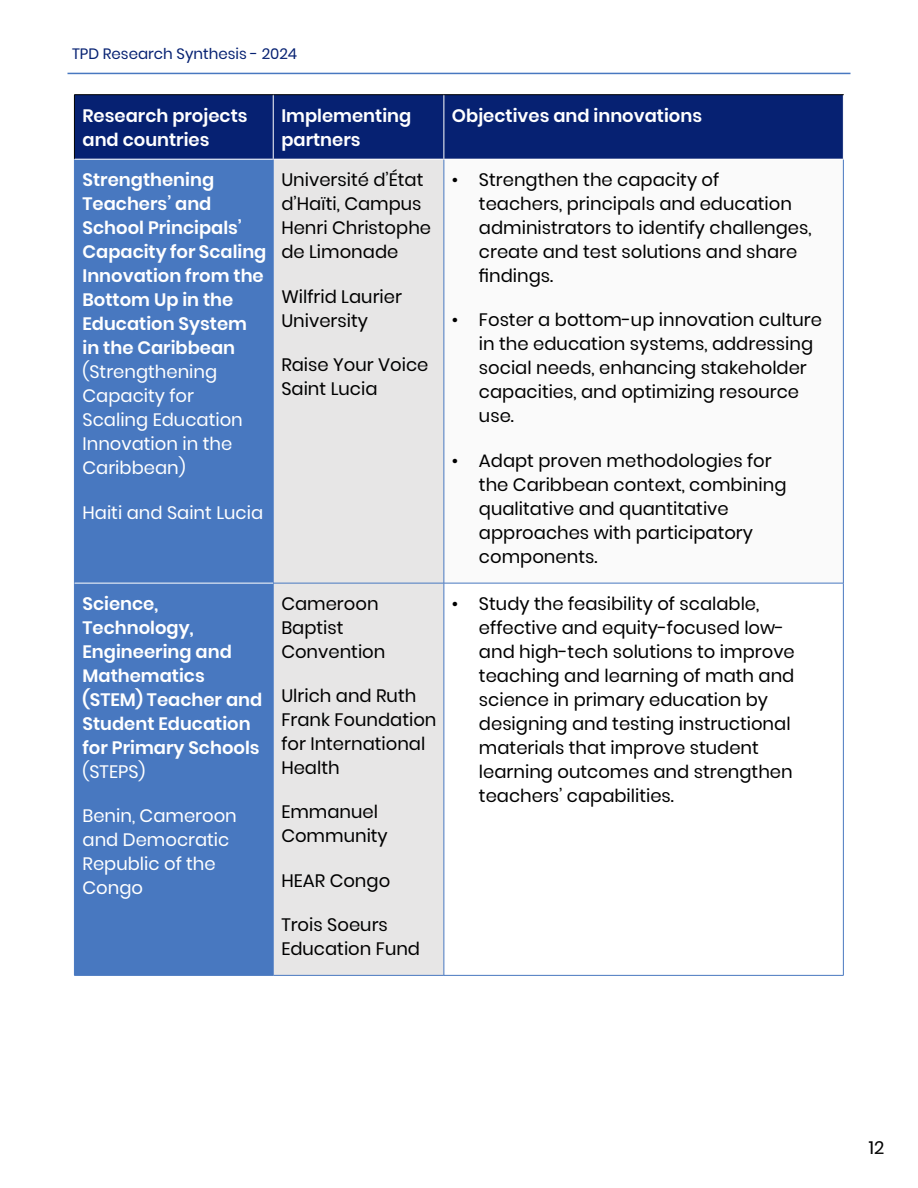
<style>
.page{position:relative;width:918px;height:1188px;background:#fff}
.page>*{position:absolute;margin:0;border:0;box-sizing:border-box;transform-origin:0 0}
.t1{font:18px/24px "Poppins";color:#000}
.t2{font:600 18px/24px "Poppins";color:#fff}
.t3{font:18px/24px "Poppins";color:#fff}
.t4{font:15px "Poppins";color:#062172}
</style>
<div class="page">
<hr style="left:68px;top:73px;width:782px;height:1px;background:#4878c0">
<div style="left:75px;top:95px;width:768px;height:64px;background:#062172"></div>
<div style="left:75px;top:160px;width:198px;height:815px;background:#4878c0"></div>
<div style="left:274px;top:160px;width:170px;height:815px;background:#e7e6e6"></div>
<div style="left:444px;top:159px;width:399px;height:424px;background:#fafafa"></div>
<hr style="left:273px;top:95px;width:1px;height:64px;background:#fff">
<hr style="left:444px;top:95px;width:1px;height:64px;background:#fff">
<hr style="left:444px;top:159px;width:400px;height:1px;background:#fff">
<hr style="left:74px;top:975px;width:199px;height:1px;background:#4878c0">
<hr style="left:273px;top:975px;width:171px;height:1px;background:#4878c0">
<hr style="left:444px;top:975px;width:400px;height:1px;background:#4878c0">
<hr style="left:74px;top:160px;width:1px;height:423px;background:#4878c0">
<hr style="left:273px;top:160px;width:1px;height:423px;background:#4878c0">
<hr style="left:444px;top:160px;width:1px;height:423px;background:#4878c0">
<hr style="left:843px;top:160px;width:1px;height:423px;background:#4878c0">
<hr style="left:74px;top:583px;width:1px;height:392px;background:#4878c0">
<hr style="left:273px;top:583px;width:171px;height:1px;background:#4878c0">
<hr style="left:273px;top:583px;width:1px;height:392px;background:#4878c0">
<hr style="left:444px;top:583px;width:400px;height:1px;background:#4878c0">
<hr style="left:444px;top:583px;width:1px;height:392px;background:#4878c0">
<hr style="left:843px;top:583px;width:1px;height:392px;background:#4878c0">
<hr style="left:74px;top:94px;width:199px;height:1px;background:#000">
<hr style="left:74px;top:95px;width:1px;height:64px;background:#000">
<hr style="left:273px;top:94px;width:171px;height:1px;background:#000">
<hr style="left:444px;top:94px;width:400px;height:1px;background:#000">
<hr style="left:75px;top:583px;width:198px;height:1px;background:#fff">
<p class="t4" style="left:72px;top:45px;width:227px">TPD Research Synthesis - 2024</p>
<p class="t2" style="left:83px;top:103px;width:167px">Research projects and countries</p>
<p class="t2" style="left:281px;top:103px;width:131px">Implementing partners</p>
<p class="t2" style="left:452px;top:103px;width:252px">Objectives and innovations</p>
<p class="t2" style="left:83px;top:168px;width:185px">Strengthening<br>Teachers’ and<br>School Principals’<br>Capacity for Scaling<br>Innovation from the<br>Bottom Up in the<br>Education System in the Caribbean</p>
<p class="t3" style="left:83px;top:360px;width:162px">(Strengthening<br>Capacity for<br>Scaling Education<br>Innovation in the<br>Caribbean)</p>
<p class="t3" style="left:83px;top:500px;width:182px">Haiti and Saint Lucia</p>
<p class="t1" style="left:281px;top:168px;width:151px">Université d’État d’Haïti, Campus<br>Henri Christophe de Limonade</p>
<p class="t1" style="left:281px;top:284px;width:122px">Wilfrid Laurier<br>University</p>
<p class="t1" style="left:281px;top:353px;width:149px">Raise Your Voice<br>Saint Lucia</p>
<p class="t1" style="left:479px;top:168px;width:334px;text-indent:-27px">• Strengthen the capacity of<br>teachers, principals and education administrators to identify challenges, create and test solutions and share findings.</p>
<p class="t1" style="left:479px;top:308px;width:345px;text-indent:-27px">• Foster a bottom-up innovation culture in the education systems, addressing social needs, enhancing stakeholder capacities, and optimizing resource use.</p>
<p class="t1" style="left:479px;top:449px;width:309px;text-indent:-27px">• Adapt proven methodologies for the Caribbean context, combining qualitative and quantitative approaches with participatory components.</p>
<p class="t2" style="left:83px;top:592px;width:181px">Science,<br>Technology,<br>Engineering and<br>Mathematics (STEM) Teacher and<br>Student Education for Primary Schools</p>
<p class="t3" style="left:83px;top:760px;width:65px">(STEPS)</p>
<p class="t3" style="left:83px;top:804px;width:156px">Benin, Cameroon and Democratic<br>Republic of the<br>Congo</p>
<p class="t1" style="left:281px;top:592px;width:106px">Cameroon<br>Baptist<br>Convention</p>
<p class="t1" style="left:281px;top:684px;width:157px">Ulrich and Ruth<br>Frank Foundation for International<br>Health</p>
<p class="t1" style="left:281px;top:800px;width:108px">Emmanuel<br>Community</p>
<p class="t1" style="left:281px;top:868px;width:110px">HEAR Congo</p>
<p class="t1" style="left:281px;top:913px;width:140px">Trois Soeurs<br>Education Fund</p>
<p class="t1" style="left:479px;top:592px;width:317px;text-indent:-27px">• Study the feasibility of scalable, effective and equity-focused low&shy;and high-tech solutions to improve teaching and learning of math and science in primary education by designing and testing instructional materials that improve student learning outcomes and strengthen teachers’ capabilities.</p>
<p class="t1" style="left:869px;top:1136px;width:17px">12</p>
</div>
